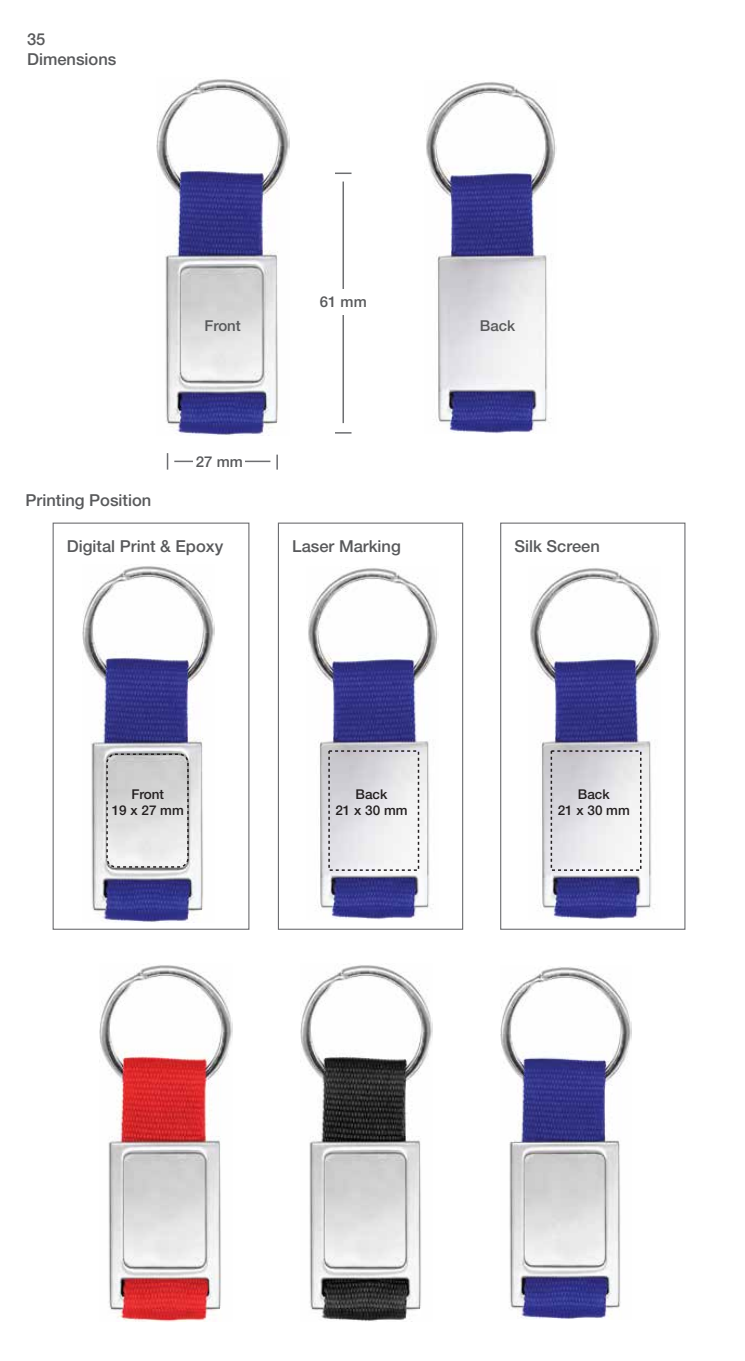
<style>
.page{position:relative;width:745px;height:1361px;background:#fff}
.page>*{position:absolute;margin:0;border:0;box-sizing:border-box;transform-origin:0 0}
.t1{font:500 16.5px/19.8px "Helvetica Neue LT Std";color:#58595b}
.t2{font:500 15px "Helvetica Neue LT Std";color:#58595b}
.t3{font:500 13.5px/16.2px "Helvetica Neue LT Std";color:#231f20;text-align:center}
</style>
<div class="page">
<img style="left:306px;top:568px;width:132px;height:352px">
<img style="left:157px;top:77px;width:132px;height:359px">
<img style="left:82px;top:564px;width:132px;height:358px">
<img style="left:500px;top:967px;width:131px;height:352px">
<hr style="left:342px;top:182px;width:2px;height:241px;background:#6d6e71">
<div style="left:313px;top:290px;width:59px;height:25px;background:#fff"></div>
<svg style="left:167px;top:453px;width:1px;height:17px"></svg>
<hr style="left:174px;top:461px;width:96px;height:1px;background:#6d6e71">
<div style="left:194px;top:449px;width:51px;height:26px;background:#fff"></div>
<div style="left:53px;top:522px;width:196px;height:408px;border:1px solid #6d6e71"></div>
<svg style="left:276px;top:455px;width:2px;height:15px"></svg>
<svg style="left:335px;top:173px;width:16px;height:1px"></svg>
<svg style="left:335px;top:432px;width:16px;height:2px"></svg>
<div style="left:106px;top:753px;width:82px;height:114px;border:2px dashed #231f20;border-radius:9px"></div>
<div style="left:278px;top:522px;width:185px;height:408px;border:1px solid #6d6e71"></div>
<div style="left:328px;top:750px;width:91px;height:121px;border:2px dashed #231f20"></div>
<img style="left:528px;top:568px;width:132px;height:352px">
<div style="left:500px;top:522px;width:185px;height:408px;border:1px solid #6d6e71"></div>
<div style="left:550px;top:750px;width:91px;height:121px;border:2px dashed #231f20"></div>
<img style="left:100px;top:963px;width:132px;height:358px">
<img style="left:300px;top:965px;width:132px;height:356px">
<img style="left:424px;top:82px;width:132px;height:351px">
<p class="t1" style="left:27px;top:29px;width:91px">35<br>Dimensions</p>
<p class="t2" style="left:204px;top:316px;width:38px">Front</p>
<p class="t1" style="left:26px;top:490px;width:127px">Printing Position</p>
<p class="t2" style="left:196px;top:453px;width:48px">27 mm</p>
<p class="t1" style="left:67px;top:536px;width:158px">Digital Print &amp; Epoxy</p>
<p class="t2" style="left:319px;top:293px;width:48px">61 mm</p>
<p class="t1" style="left:292px;top:536px;width:110px">Laser Marking</p>
<p class="t2" style="left:479px;top:316px;width:37px">Back</p>
<p class="t1" style="left:514px;top:536px;width:87px">Silk Screen</p>
<p class="t3" style="left:112px;top:786px;width:74px">Front<br>19 x 27 mm</p>
<p class="t3" style="left:335px;top:786px;width:74px">Back<br>21 x 30 mm</p>
<p class="t3" style="left:557px;top:786px;width:74px">Back<br>21 x 30 mm</p>
</div>
